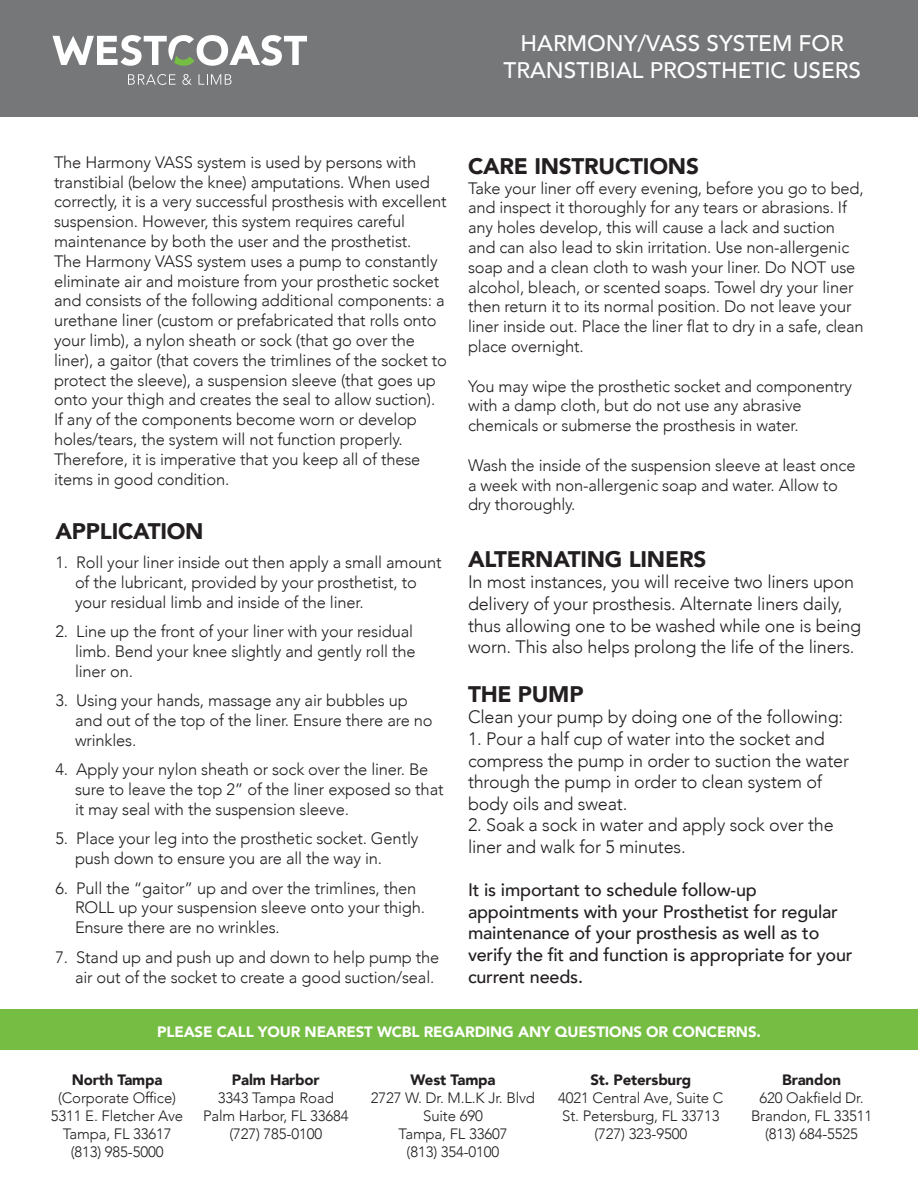
<style>
.page{position:relative;width:918px;height:1188px;background:#fff}
.page>*{position:absolute;margin:0;border:0;box-sizing:border-box;transform-origin:0 0}
.t1{font:900 22.5px "Avenir";letter-spacing:-.01em;color:#231f20}
.t2{font:500 22.5px/27px "Avenir";color:#fff;text-align:center}
.t3{font:300 18px/21.6px "Avenir";letter-spacing:-.01em;color:#231f20}
.t4{font:500 18px/21.6px "Avenir";letter-spacing:-.01em;color:#231f20}
.t5{font:300 16.5px/19.8px "Avenir";letter-spacing:-.01em;color:#231f20}
.t6{font:300 15px/18px "Avenir";letter-spacing:-.01em;color:#231f20;text-align:center}
.t7{font:900 15px "Avenir";letter-spacing:-.01em;color:#fff}
.t8{font:900 15px "Avenir";letter-spacing:-.01em;color:#231f20}
</style>
<div class="page">
<div style="left:0;top:1010px;width:918px;height:40px;background:#75bd43"></div>
<div style="left:0;top:0;width:918px;height:117px;background:#767779"></div>
<svg style="left:128px;top:74px;width:48px;height:11px"></svg>
<svg style="left:182px;top:74px;width:10px;height:11px"></svg>
<svg style="left:199px;top:74px;width:33px;height:11px"></svg>
<svg style="left:52px;top:35px;width:255px;height:31px"></svg>
<h1 class="t2" style="left:503px;top:28px;width:359px">HARMONY/VASS SYSTEM FOR<br>TRANSTIBIAL PROSTHETIC USERS</h1>
<p class="t5" style="left:54px;top:152px;width:394px">The Harmony VASS system is used by persons with transtibial (below the knee) amputations. When used correctly, it is a very successful prosthesis with excellent suspension. However, this system requires careful maintenance by both the user and the prosthetist.<br>The Harmony VASS system uses a pump to constantly eliminate air and moisture from your prosthetic socket and consists of the following additional components: a urethane liner (custom or prefabricated that rolls onto your limb), a nylon sheath or sock (that go over the liner), a gaitor (that covers the trimlines of the socket to protect the sleeve), a suspension sleeve (that goes up onto your thigh and creates the seal to allow suction).<br>If any of the components become worn or develop holes/tears, the system will not function properly.<br>Therefore, it is imperative that you keep all of these items in good condition.</p>
<h1 class="t1" style="left:56px;top:512px;width:150px">APPLICATION</h1>
<p class="t5" style="left:75px;top:553px;width:368px;text-indent:-20px">1. Roll your liner inside out then apply a small amount of the lubricant, provided by your prosthetist, to your residual limb and inside of the liner.</p>
<p class="t5" style="left:75px;top:622px;width:342px;text-indent:-20px">2. Line up the front of your liner with your residual limb. Bend your knee slightly and gently roll the liner on.</p>
<p class="t5" style="left:75px;top:691px;width:359px;text-indent:-20px">3. Using your hands, massage any air bubbles up and out of the top of the liner. Ensure there are no wrinkles.</p>
<p class="t5" style="left:75px;top:760px;width:370px;text-indent:-20px">4. Apply your nylon sheath or sock over the liner. Be sure to leave the top 2” of the liner exposed so that it may seal with the suspension sleeve.</p>
<p class="t5" style="left:75px;top:829px;width:345px;text-indent:-20px">5. Place your leg into the prosthetic socket. Gently push down to ensure you are all the way in.</p>
<p class="t5" style="left:75px;top:878px;width:352px;text-indent:-20px">6. Pull the “gaitor” up and over the trimlines, then<br>ROLL up your suspension sleeve onto your thigh.<br>Ensure there are no wrinkles.</p>
<p class="t5" style="left:75px;top:947px;width:366px;text-indent:-20px">7. Stand up and push up and down to help pump the air out of the socket to create a good suction/seal.</p>
<h1 class="t1" style="left:468px;top:147px;width:232px">CARE INSTRUCTIONS</h1>
<p class="t5" style="left:468px;top:178px;width:397px">Take your liner off every evening, before you go to bed, and inspect it thoroughly for any tears or abrasions. If any holes develop, this will cause a lack and suction and can also lead to skin irritation. Use non-allergenic soap and a clean cloth to wash your liner. Do NOT use alcohol, bleach, or scented soaps. Towel dry your liner then return it to its normal position. Do not leave your liner inside out. Place the liner flat to dry in a safe, clean place overnight.</p>
<p class="t5" style="left:468px;top:376px;width:386px">You may wipe the prosthetic socket and componentry with a damp cloth, but do not use any abrasive chemicals or submerse the prosthesis in water.</p>
<p class="t5" style="left:468px;top:455px;width:389px">Wash the inside of the suspension sleeve at least once a week with non-allergenic soap and water. Allow to dry thoroughly.</p>
<h1 class="t1" style="left:468px;top:540px;width:240px">ALTERNATING LINERS</h1>
<p class="t3" style="left:468px;top:571px;width:395px">In most instances, you will receive two liners upon delivery of your prosthesis. Alternate liners daily, thus allowing one to be washed while one is being worn. This also helps prolong the life of the liners.</p>
<h1 class="t1" style="left:468px;top:675px;width:117px">THE PUMP</h1>
<p class="t3" style="left:468px;top:706px;width:377px">Clean your pump by doing one of the following:</p>
<p class="t3" style="left:468px;top:728px;width:383px">1. Pour a half cup of water into the socket and compress the pump in order to suction the water through the pump in order to clean system of body oils and sweat.</p>
<p class="t3" style="left:468px;top:814px;width:367px">2. Soak a sock in water and apply sock over the liner and walk for 5 minutes.</p>
<p class="t4" style="left:468px;top:878px;width:386px">It is important to schedule follow-up appointments with your Prosthetist for regular maintenance of your prosthesis as well as to verify the fit and function is appropriate for your current needs.</p>
<p class="t7" style="left:157px;top:1019px;width:605px">PLEASE CALL YOUR NEAREST WCBL REGARDING ANY QUESTIONS OR CONCERNS.</p>
<p class="t8" style="left:72px;top:1067px;width:92px">North Tampa</p>
<p class="t6" style="left:51px;top:1089px;width:134px">(Corporate Office)<br>5311 E. Fletcher Ave<br>Tampa, FL 33617 (813) 985-5000</p>
<p class="t8" style="left:232px;top:1067px;width:89px">Palm Harbor</p>
<p class="t6" style="left:203px;top:1089px;width:147px">3343 Tampa Road<br>Palm Harbor, FL 33684 (727) 785-0100</p>
<p class="t8" style="left:410px;top:1067px;width:87px">West Tampa</p>
<p class="t6" style="left:371px;top:1089px;width:166px">2727 W. Dr. M.L.K Jr. Blvd<br>Suite 690<br>Tampa, FL 33607<br>(813) 354-0100</p>
<p class="t8" style="left:590px;top:1067px;width:102px">St. Petersburg</p>
<p class="t6" style="left:558px;top:1089px;width:167px">4021 Central Ave, Suite C<br>St. Petersburg, FL 33713 (727) 323-9500</p>
<p class="t8" style="left:782px;top:1067px;width:60px">Brandon</p>
<p class="t6" style="left:751px;top:1089px;width:123px">620 Oakfield Dr.<br>Brandon, FL 33511 (813) 684-5525</p>
</div>
